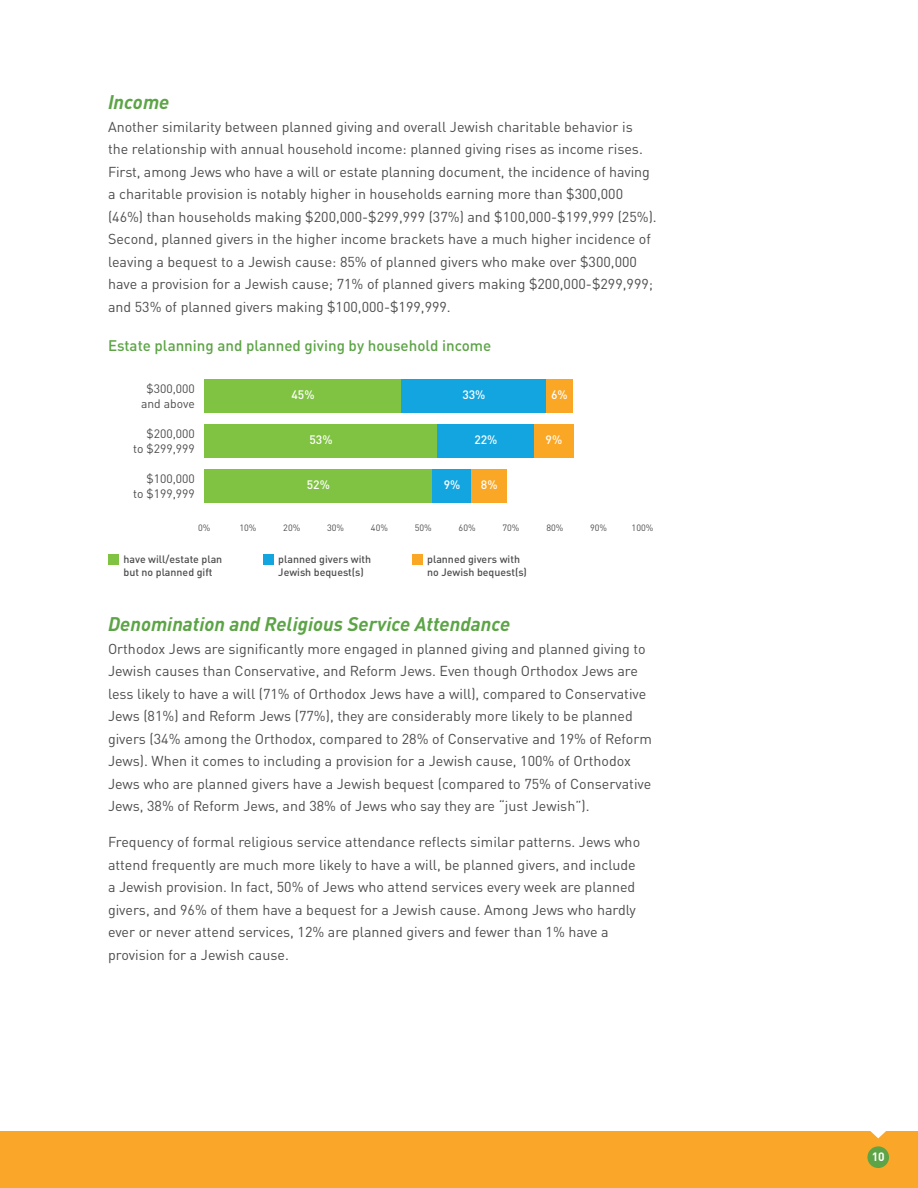
<style>
.page{position:relative;width:918px;height:1188px;background:#fff}
.page>*{position:absolute;margin:0;border:0;box-sizing:border-box;transform-origin:0 0}
.t1{font:italic 700 19.5px "DIN Pro";color:#5ca446}
.t2{font:500 15.15px "DIN Pro";color:#5ca446}
.t3{font:14.25px/22.5px "DIN Pro";color:#4d4d4f}
.t4{font:12.15px/14.5px "DIN Pro";color:#4d4d4f;text-align:right}
.t5{font:500 12.15px "DIN Pro";color:#fff}
.t6{font:700 12px "DIN Pro";color:#fff}
.t7{font:500 10.65px/12.8px "DIN Pro";color:#4d4d4f}
.t8{font:9.15px "DIN Pro";color:#4d4d4f}
</style>
<div class="page">
<div style="left:0;top:1131px;width:918px;height:57px;background:#faa629"></div>
<div style="left:867px;top:1146px;width:22px;height:22px;background:#5ca446;border-radius:50%"></div>
<svg style="left:870px;top:1131px;width:16px;height:7px"></svg>
<div style="left:263px;top:554px;width:11px;height:11px;background:#13a5df"></div>
<div style="left:412px;top:554px;width:11px;height:11px;background:#faa725"></div>
<div style="left:108px;top:554px;width:11px;height:11px;background:#80c342"></div>
<div style="left:204px;top:380px;width:198px;height:33px;background:#80c342"></div>
<div style="left:204px;top:425px;width:234px;height:33px;background:#80c342"></div>
<div style="left:204px;top:470px;width:228px;height:33px;background:#80c342"></div>
<div style="left:402px;top:380px;width:144px;height:33px;background:#13a5df"></div>
<div style="left:438px;top:425px;width:96px;height:33px;background:#13a5df"></div>
<div style="left:432px;top:470px;width:40px;height:33px;background:#13a5df"></div>
<div style="left:546px;top:380px;width:27px;height:33px;background:#faa725"></div>
<div style="left:534px;top:425px;width:40px;height:33px;background:#faa725"></div>
<div style="left:472px;top:470px;width:35px;height:33px;background:#faa725"></div>
<h1 class="t1" style="left:108px;top:86px;width:63px">Income</h1>
<p class="t3" style="left:108px;top:114px;width:550px">Another similarity between planned giving and overall Jewish charitable behavior is<br>the relationship with annual household income: planned giving rises as income rises.<br>First, among Jews who have a will or estate planning document, the incidence of having a charitable provision is notably higher in households earning more than $300,000 (46%) than households making $200,000-$299,999 (37%) and $100,000-$199,999 (25%).<br>Second, planned givers in the higher income brackets have a much higher incidence of leaving a bequest to a Jewish cause: 85% of planned givers who make over $300,000 have a provision for a Jewish cause; 71% of planned givers making $200,000-$299,999; and 53% of planned givers making $100,000-$199,999.</p>
<p class="t2" style="left:108px;top:333px;width:385px">Estate planning and planned giving by household income</p>
<p class="t4" style="left:141px;top:380px;width:55px;text-align:center">$300,000 and above</p>
<p class="t5" style="left:291px;top:385px;width:25px">45%</p>
<p class="t4" style="left:133px;top:425px;width:63px">$200,000 to $299,999</p>
<p class="t4" style="left:133px;top:470px;width:63px">$100,000 to $199,999</p>
<p class="t5" style="left:307px;top:475px;width:25px">52%</p>
<p class="t5" style="left:310px;top:430px;width:25px">53%</p>
<p class="t5" style="left:462px;top:385px;width:25px">33%</p>
<p class="t5" style="left:444px;top:475px;width:18px">9%</p>
<p class="t5" style="left:474px;top:430px;width:25px">22%</p>
<p class="t5" style="left:481px;top:475px;width:18px">8%</p>
<p class="t5" style="left:551px;top:385px;width:18px">6%</p>
<p class="t5" style="left:546px;top:430px;width:18px">9%</p>
<p class="t8" style="left:198px;top:520px;width:14px">0%</p>
<p class="t8" style="left:239px;top:520px;width:19px">10%</p>
<p class="t8" style="left:283px;top:520px;width:19px">20%</p>
<p class="t8" style="left:327px;top:520px;width:19px">30%</p>
<p class="t8" style="left:371px;top:520px;width:19px">40%</p>
<p class="t8" style="left:415px;top:520px;width:19px">50%</p>
<p class="t8" style="left:459px;top:520px;width:19px">60%</p>
<p class="t8" style="left:502px;top:520px;width:19px">70%</p>
<p class="t8" style="left:546px;top:520px;width:19px">80%</p>
<p class="t8" style="left:590px;top:520px;width:19px">90%</p>
<p class="t8" style="left:632px;top:520px;width:23px">100%</p>
<p class="t7" style="left:123px;top:552px;width:100px">have will/estate plan but no planned gift</p>
<p class="t7" style="left:278px;top:552px;width:94px">planned givers with<br>Jewish bequest(s)</p>
<p class="t7" style="left:427px;top:552px;width:101px">planned givers with no Jewish bequest(s)</p>
<h1 class="t1" style="left:108px;top:608px;width:404px">Denomination and Religious Service Attendance</h1>
<p class="t3" style="left:108px;top:636px;width:545px">Orthodox Jews are significantly more engaged in planned giving and planned giving to Jewish causes than Conservative, and Reform Jews. Even though Orthodox Jews are less likely to have a will (71% of Orthodox Jews have a will), compared to Conservative Jews (81%) and Reform Jews (77%), they are considerably more likely to be planned givers (34% among the Orthodox, compared to 28% of Conservative and 19% of Reform Jews). When it comes to including a provision for a Jewish cause, 100% of Orthodox Jews who are planned givers have a Jewish bequest (compared to 75% of Conservative Jews, 38% of Reform Jews, and 38% of Jews who say they are “just Jewish”).</p>
<p class="t3" style="left:108px;top:830px;width:534px">Frequency of formal religious service attendance reflects similar patterns. Jews who attend frequently are much more likely to have a will, be planned givers, and include a Jewish provision. In fact, 50% of Jews who attend services every week are planned givers, and 96% of them have a bequest for a Jewish cause. Among Jews who hardly ever or never attend services, 12% are planned givers and fewer than 1% have a provision for a Jewish cause.</p>
<p class="t6" style="left:872px;top:1147px;width:15px">10</p>
</div>
